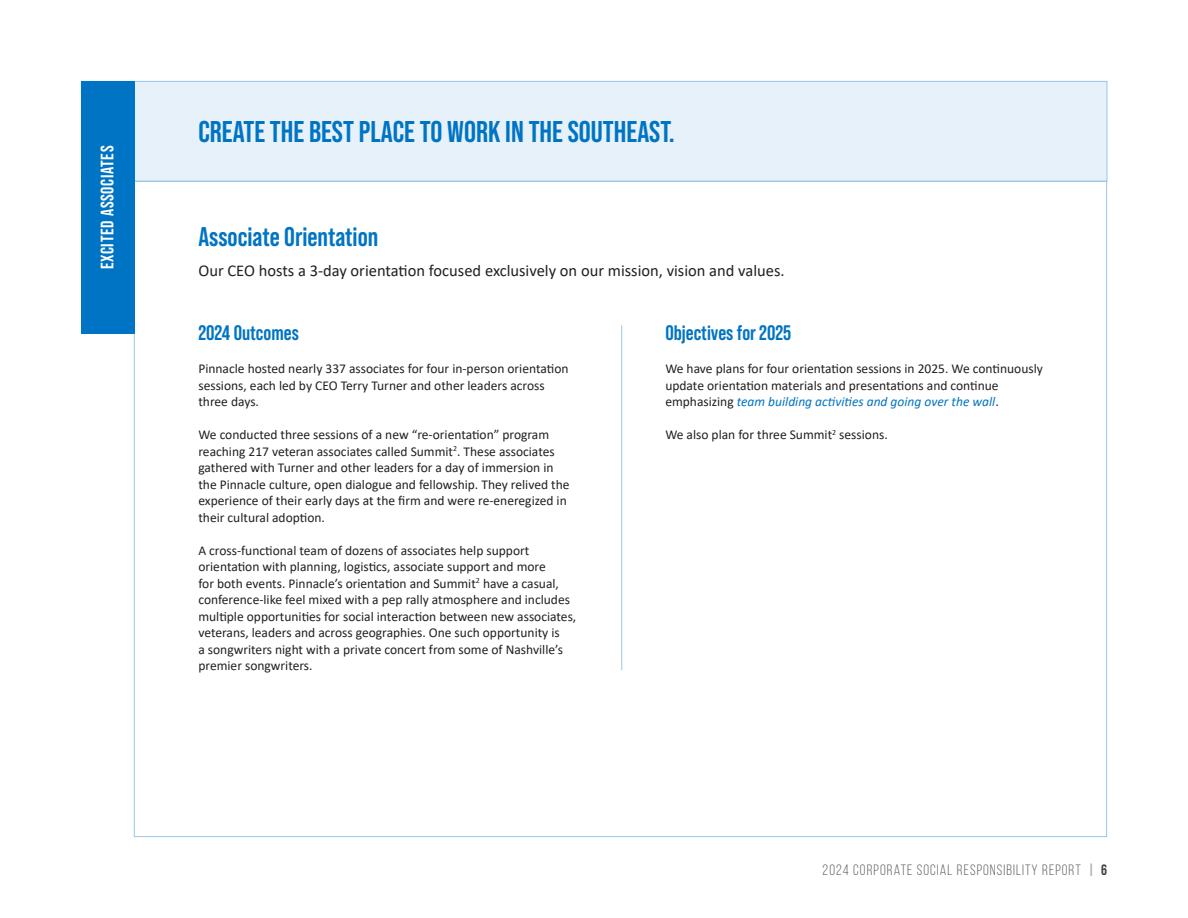
<style>
.page{position:relative;width:1188px;height:918px;background:#fff}
.page>*{position:absolute;margin:0;border:0;box-sizing:border-box;transform-origin:0 0}
.t1{font:700 30px "Bebas Neue Pro";color:#0074c4}
.t2{font:700 27px "Bebas Neue Pro";color:#0074c4}
.t3{font:700 21px "Bebas Neue Pro";color:#0074c4}
.t4{font:700 18px "Bebas Neue Pro";letter-spacing:.04em;color:#fff}
.t5{font:16.5px "Calibri";color:#231f20}
.t6{font:15px "Bebas Neue";letter-spacing:.07em;color:#636366}
.t7{font:13.5px/16.5px "Calibri";color:#231f20}
.s1{font-style:italic;color:#0074c4}
.s2{font-weight:700;color:#a8a9ad}
.s3{font-weight:700;color:#3e3e3f}
</style>
<div class="page">
<div style="left:81px;top:81px;width:1026px;height:101px;background:#e6f1f9;border:1px solid #99c7e7"></div>
<div style="left:81px;top:81px;width:54px;height:252px;background:#0074c4"></div>
<hr style="left:621px;top:325px;width:1px;height:345px;background:#99c7e7">
<h3 class="t4" style="left:97px;top:269px;width:125px;rotate:-90deg">EXCITED ASSOCIATES</h3>
<h1 class="t1" style="left:198px;top:114px;width:478px">CREATE THE BEST PLACE TO WORK IN THE SOUTHEAST.</h1>
<h2 class="t2" style="left:198px;top:221px;width:181px">Associate Orientation</h2>
<p class="t5" style="left:198px;top:259px;width:588px">Our CEO hosts a 3-day orientation focused exclusively on our mission, vision and values.</p>
<h3 class="t3" style="left:198px;top:321px;width:102px">2024 Outcomes</h3>
<p class="t7" style="left:198px;top:360px;width:372px">Pinnacle hosted nearly 337 associates for four in-person orientation sessions, each led by CEO Terry Turner and other leaders across three days.</p>
<p class="t7" style="left:198px;top:426px;width:373px">We conducted three sessions of a new “re-orientation” program reaching 217 veteran associates called Summit<sup>2</sup>. These associates gathered with Turner and other leaders for a day of immersion in the Pinnacle culture, open dialogue and fellowship. They relived the experience of their early days at the firm and were re-eneregized in their cultural adoption.</p>
<p class="t7" style="left:198px;top:542px;width:379px">A cross-functional team of dozens of associates help support orientation with planning, logistics, associate support and more<br>for both events. Pinnacle’s orientation and Summit<sup>2</sup> have a casual, conference-like feel mixed with a pep rally atmosphere and includes multiple opportunities for social interaction between new associates, veterans, leaders and across geographies. One such opportunity is<br>a songwriters night with a private concert from some of Nashville’s premier songwriters.</p>
<h3 class="t3" style="left:665px;top:321px;width:127px">Objectives for 2025</h3>
<p class="t7" style="left:665px;top:360px;width:379px">We have plans for four orientation sessions in 2025. We continuously update orientation materials and presentations and continue emphasizing <span class="s1">team building activities and going over the wall</span>.</p>
<p class="t7" style="left:665px;top:426px;width:224px">We also plan for three Summit<sup>2</sup> sessions.</p>
<p class="t6" style="left:823px;top:861px;width:286px">2024 CORPORATE SOCIAL RESPONSIBILITY REPORT <span class="s2">|</span> <span class="s3">6</span></p>
</div>
